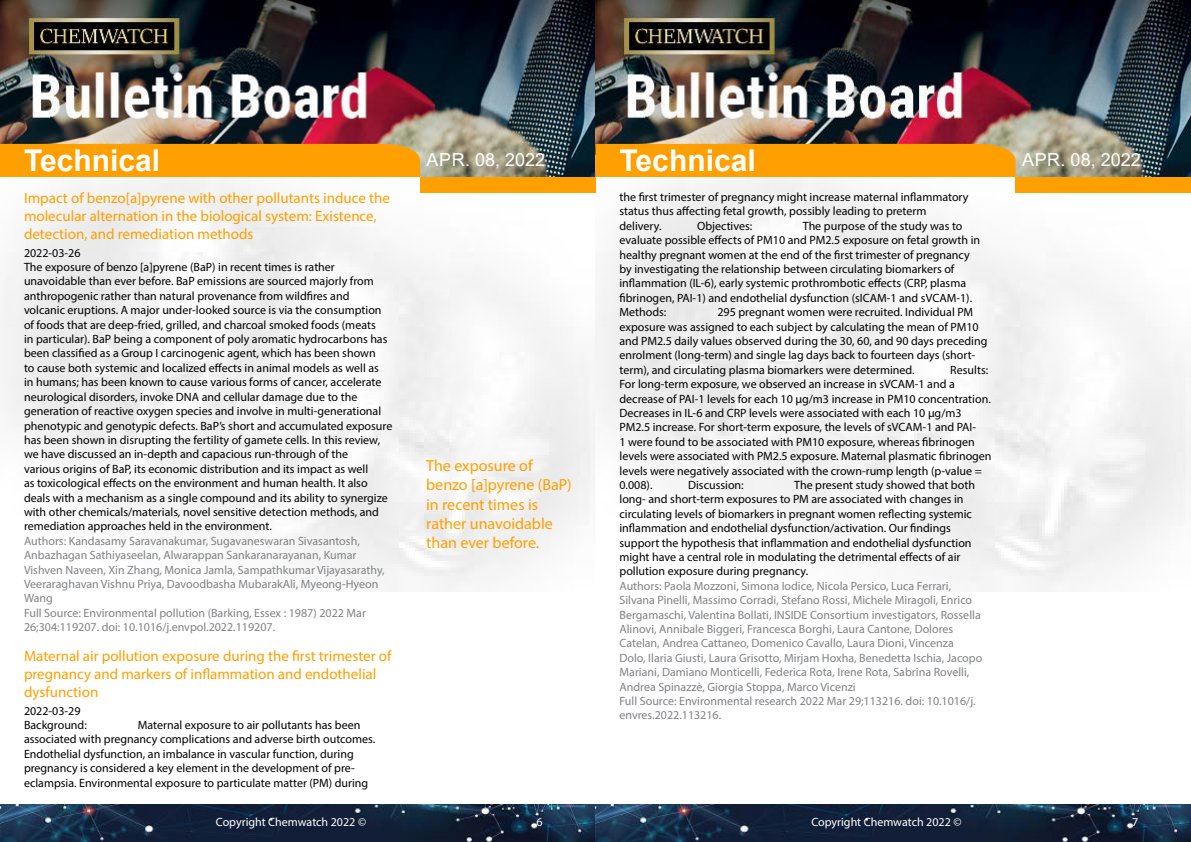
<style>
.page{position:relative;width:1191px;height:842px;background:#fff}
.page>*{position:absolute;margin:0;border:0;box-sizing:border-box;transform-origin:0 0}
.t1{font:700 30px "Arial";color:#fff}
.t2{font:18px "Arial";color:#fff}
.t3{font:16px/19.2px "Myriad Pro";color:#ff9f00}
.t4{font:15px/18px "Myriad Pro";color:#ff9f00}
.t5{font:12px/14.4px "Myriad Pro";color:#000}
.t6{font:12px/14.4px "Myriad Pro";color:#808285}
.t7{font:12px "Myriad Pro";color:#fff}
</style>
<div class="page">
<img style="left:0;top:0;width:1191px;height:592px">
<div style="left:420px;top:177px;width:175px;height:15px;background:#ff9f00"></div>
<div style="left:1015px;top:177px;width:176px;height:15px;background:#ff9f00"></div>
<div style="left:0;top:144px;width:420px;height:33px;background:#ff9f00"></div>
<div style="left:595px;top:144px;width:420px;height:33px;background:#ff9f00"></div>
<img style="left:0;top:804px;width:1191px;height:38px">
<h1 class="t1" style="left:24px;top:139px;width:138px">Technical</h1>
<h1 class="t1" style="left:619px;top:139px;width:138px">Technical</h1>
<p class="t4" style="left:24px;top:189px;width:367px">Impact of benzo[a]pyrene with other pollutants induce the molecular alternation in the biological system: Existence, detection, and remediation methods</p>
<p class="t5" style="left:24px;top:245px;width:370px">2022-03-26<br>The exposure of benzo [a]pyrene (BaP) in recent times is rather unavoidable than ever before. BaP emissions are sourced majorly from anthropogenic rather than natural provenance from wildfires and volcanic eruptions. A major under-looked source is via the consumption of foods that are deep-fried, grilled, and charcoal smoked foods (meats<br>in particular). BaP being a component of poly aromatic hydrocarbons has been classified as a Group I carcinogenic agent, which has been shown<br>to cause both systemic and localized effects in animal models as well as<br>in humans; has been known to cause various forms of cancer, accelerate neurological disorders, invoke DNA and cellular damage due to the generation of reactive oxygen species and involve in multi-generational phenotypic and genotypic defects. BaP’s short and accumulated exposure has been shown in disrupting the fertility of gamete cells. In this review, we have discussed an in-depth and capacious run-through of the<br>various origins of BaP, its economic distribution and its impact as well<br>as toxicological effects on the environment and human health. It also deals with a mechanism as a single compound and its ability to synergize with other chemicals/materials, novel sensitive detection methods, and remediation approaches held in the environment.</p>
<p class="t6" style="left:24px;top:533px;width:362px">Authors: Kandasamy Saravanakumar, Sugavaneswaran Sivasantosh, Anbazhagan Sathiyaseelan, Alwarappan Sankaranarayanan, Kumar Vishven Naveen, Xin Zhang, Monica Jamla, Sampathkumar Vijayasarathy, Veeraraghavan Vishnu Priya, Davoodbasha MubarakAli, Myeong-Hyeon Wang<br>Full Source: Environmental pollution (Barking, Essex : 1987) 2022 Mar 26;304:119207. doi: 10.1016/j.envpol.2022.119207.</p>
<p class="t4" style="left:24px;top:647px;width:369px">Maternal air pollution exposure during the first trimester of pregnancy and markers of inflammation and endothelial dysfunction</p>
<p class="t5" style="left:24px;top:703px;width:64px">2022-03-29<br>Background:</p>
<h2 class="t2" style="left:426px;top:148px;width:120px">Apr. 08, 2022</h2>
<h2 class="t2" style="left:1022px;top:148px;width:120px">Apr. 08, 2022</h2>
<p class="t5" style="left:619px;top:190px;width:350px">the first trimester of pregnancy might increase maternal inflammatory status thus affecting fetal growth, possibly leading to preterm delivery.</p>
<p class="t5" style="left:619px;top:218px;width:362px;text-indent:183px">The purpose of the study was to evaluate possible effects of PM10 and PM2.5 exposure on fetal growth in healthy pregnant women at the end of the first trimester of pregnancy by investigating the relationship between circulating biomarkers of inflammation (IL-6), early systemic prothrombotic effects (CRP, plasma fibrinogen, PAI-1) and endothelial dysfunction (sICAM-1 and sVCAM-1).<br>Methods:</p>
<p class="t5" style="left:697px;top:218px;width:57px">Objectives:</p>
<p class="t5" style="left:619px;top:305px;width:369px;text-indent:98px">295 pregnant women were recruited. Individual PM exposure was assigned to each subject by calculating the mean of PM10 and PM2.5 daily values observed during the 30, 60, and 90 days preceding enrolment (long-term) and single lag days back to fourteen days (short&shy;term), and circulating plasma biomarkers were determined.</p>
<p class="t5" style="left:619px;top:362px;width:374px;text-indent:331px">Results:<br>For long-term exposure, we observed an increase in sVCAM-1 and a decrease of PAI-1 levels for each 10 μg/m3 increase in PM10 concentration.<br>Decreases in IL-6 and CRP levels were associated with each 10 μg/m3<br>PM2.5 increase. For short-term exposure, the levels of sVCAM-1 and PAI-<br>1 were found to be associated with PM10 exposure, whereas fibrinogen levels were associated with PM2.5 exposure. Maternal plasmatic fibrinogen levels were negatively associated with the crown-rump length (p-value = 0.008).</p>
<h3 class="t3" style="left:426px;top:456px;width:147px">The exposure of benzo [a]pyrene (BaP) in recent times is rather unavoidable than ever before.</h3>
<p class="t5" style="left:619px;top:478px;width:357px;text-indent:175px">The present study showed that both long- and short-term exposures to PM are associated with changes in circulating levels of biomarkers in pregnant women reflecting systemic inflammation and endothelial dysfunction/activation. Our findings support the hypothesis that inflammation and endothelial dysfunction might have a central role in modulating the detrimental effects of air pollution exposure during pregnancy.</p>
<p class="t6" style="left:619px;top:578px;width:364px">Authors: Paola Mozzoni, Simona Iodice, Nicola Persico, Luca Ferrari, Silvana Pinelli, Massimo Corradi, Stefano Rossi, Michele Miragoli, Enrico Bergamaschi, Valentina Bollati, INSIDE Consortium investigators, Rossella Alinovi, Annibale Biggeri, Francesca Borghi, Laura Cantone, Dolores Catelan, Andrea Cattaneo, Domenico Cavallo, Laura Dioni, Vincenza Dolo, Ilaria Giusti, Laura Grisotto, Mirjam Hoxha, Benedetta Ischia, Jacopo Mariani, Damiano Monticelli, Federica Rota, Irene Rota, Sabrina Rovelli, Andrea Spinazzè, Giorgia Stoppa, Marco Vicenzi<br>Full Source: Environmental research 2022 Mar 29;113216. doi: 10.1016/j. envres.2022.113216.</p>
<p class="t5" style="left:688px;top:478px;width:57px">Discussion:</p>
<p class="t5" style="left:24px;top:717px;width:353px;text-indent:114px">Maternal exposure to air pollutants has been associated with pregnancy complications and adverse birth outcomes.<br>Endothelial dysfunction, an imbalance in vascular function, during pregnancy is considered a key element in the development of pre&shy;eclampsia. Environmental exposure to particulate matter (PM) during</p>
<p class="t7" style="left:216px;top:815px;width:152px">Copyright Chemwatch 2022 ©</p>
<p class="t7" style="left:536px;top:815px;width:8px">6</p>
<p class="t7" style="left:811px;top:815px;width:152px">Copyright Chemwatch 2022 ©</p>
<p class="t7" style="left:1132px;top:815px;width:8px">7</p>
</div>
